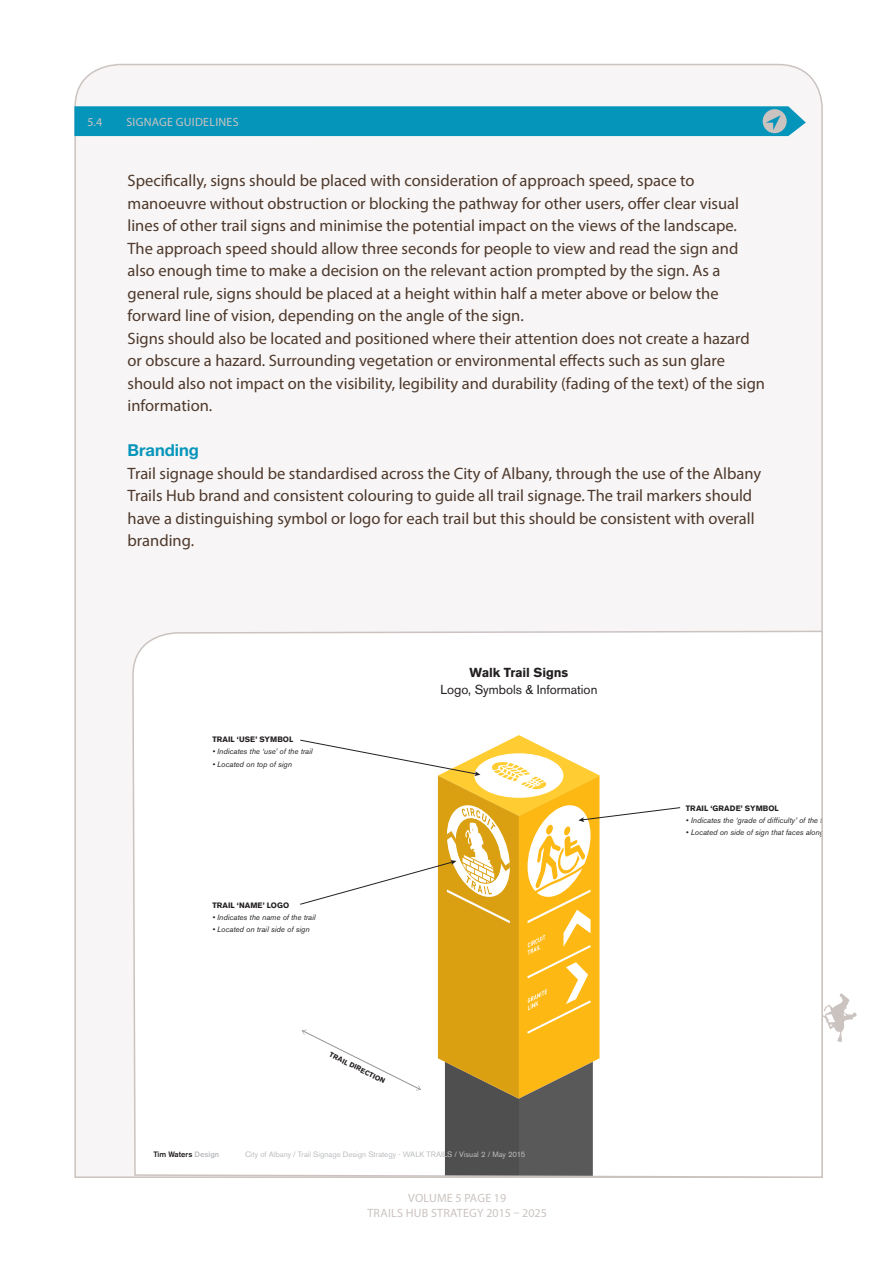
<style>
.page{position:relative;width:893px;height:1263px;background:#fff}
.page>*{position:absolute;margin:0;border:0;box-sizing:border-box;transform-origin:0 0}
.t1{font:16.5px/22.5px "Myriad Pro";color:#4e392c}
.t2{font:700 16.5px "Helvetica Neue LT Std";color:#0595bb}
.t3{font:12.9px "Akzidenz Grotesk BE";color:#231f20}
.t4{font:700 12.9px "Akzidenz Grotesk BE";letter-spacing:-.015em;color:#231f20}
.t5{font:12px/14.4px "Myriad Pro";letter-spacing:.02em;color:#cbc3c0;text-align:center}
.t6{font:italic 7.8px "Akzidenz Grotesk BE";color:#231f20}
.t7{font:7.8px "Akzidenz Grotesk BE";color:#bbbdc0}
.t8{font:700 7.8px "Akzidenz Grotesk BE";letter-spacing:.01em;color:#231f20}
.t9{font:500 7.8px "Akzidenz Grotesk BE";color:#231f20}
.t10{font:700 6.9px "Akzidenz Grotesk BE";color:#231f20}
.s1{color:#bbbdc0}
</style>
<div class="page">
<div style="left:74px;top:63px;width:749px;height:1115px;background:#f7f5f5"></div>
<svg style="left:131px;top:630px;width:692px;height:548px"></svg>
<div style="left:74px;top:106px;width:732px;height:30px;background:#0595bb"></div>
<svg style="left:823px;top:993px;width:34px;height:49px"></svg>
<p class="t5" style="left:87px;top:114px;width:16px">5.4</p>
<p class="t5" style="left:126px;top:114px;width:114px">SIGNAGE GUIDELINES</p>
<p class="t1" style="left:128px;top:169px;width:639px">Specifically, signs should be placed with consideration of approach speed, space to manoeuvre without obstruction or blocking the pathway for other users, offer clear visual lines of other trail signs and minimise the potential impact on the views of the landscape.<br>The approach speed should allow three seconds for people to view and read the sign and also enough time to make a decision on the relevant action prompted by the sign. As a general rule, signs should be placed at a height within half a meter above or below the forward line of vision, depending on the angle of the sign.<br>Signs should also be located and positioned where their attention does not create a hazard or obscure a hazard. Surrounding vegetation or environmental effects such as sun glare should also not impact on the visibility, legibility and durability (fading of the text) of the sign information.</p>
<p class="t2" style="left:128px;top:440px;width:73px">Branding</p>
<p class="t1" style="left:128px;top:462px;width:635px">Trail signage should be standardised across the City of Albany, through the use of the Albany Trails Hub brand and consistent colouring to guide all trail signage. The trail markers should have a distinguishing symbol or logo for each trail but this should be consistent with overall branding.</p>
<p class="t8" style="left:212px;top:735px;width:83px">TRAIL ‘USE’ SYMBOL</p>
<p class="t6" style="left:212px;top:747px;width:102px">• Indicates the ‘use’ of the trail</p>
<p class="t6" style="left:212px;top:759px;width:81px">• Located on top of sign</p>
<p class="t8" style="left:212px;top:900px;width:78px">TRAIL ‘NAME’ LOGO</p>
<p class="t6" style="left:212px;top:912px;width:105px">• Indicates the name of the trail</p>
<p class="t6" style="left:212px;top:924px;width:99px">• Located on trail side of sign</p>
<p class="t10" style="left:332px;top:1051px;width:63px;rotate:26deg">TRAIL DIRECTION</p>
<p class="t4" style="left:470px;top:665px;width:100px">Walk Trail Signs</p>
<p class="t3" style="left:440px;top:681px;width:159px">Logo, Symbols &amp; Information</p>
<p class="t9" style="left:153px;top:1149px;width:67px">Tim Waters <span class="s1">Design</span></p>
<p class="t7" style="left:245px;top:1150px;width:282px">City of Albany / Trail Signage Design Strategy - WALK TRAILS / Visual 2 / May 2015</p>
<p class="t5" style="left:367px;top:1191px;width:181px">VOLUME 5 PAGE 19<br>TRAILS HUB STRATEGY 2015 – 2025</p>
<p class="t8" style="left:686px;top:803px;width:94px">TRAIL ‘GRADE’ SYMBOL</p>
<p class="t6" style="left:686px;top:815px;width:148px">• Indicates the ‘grade of difficulty’ of the trail</p>
<p class="t6" style="left:686px;top:827px;width:166px">• Located on side of sign that faces along the trail</p>
</div>
